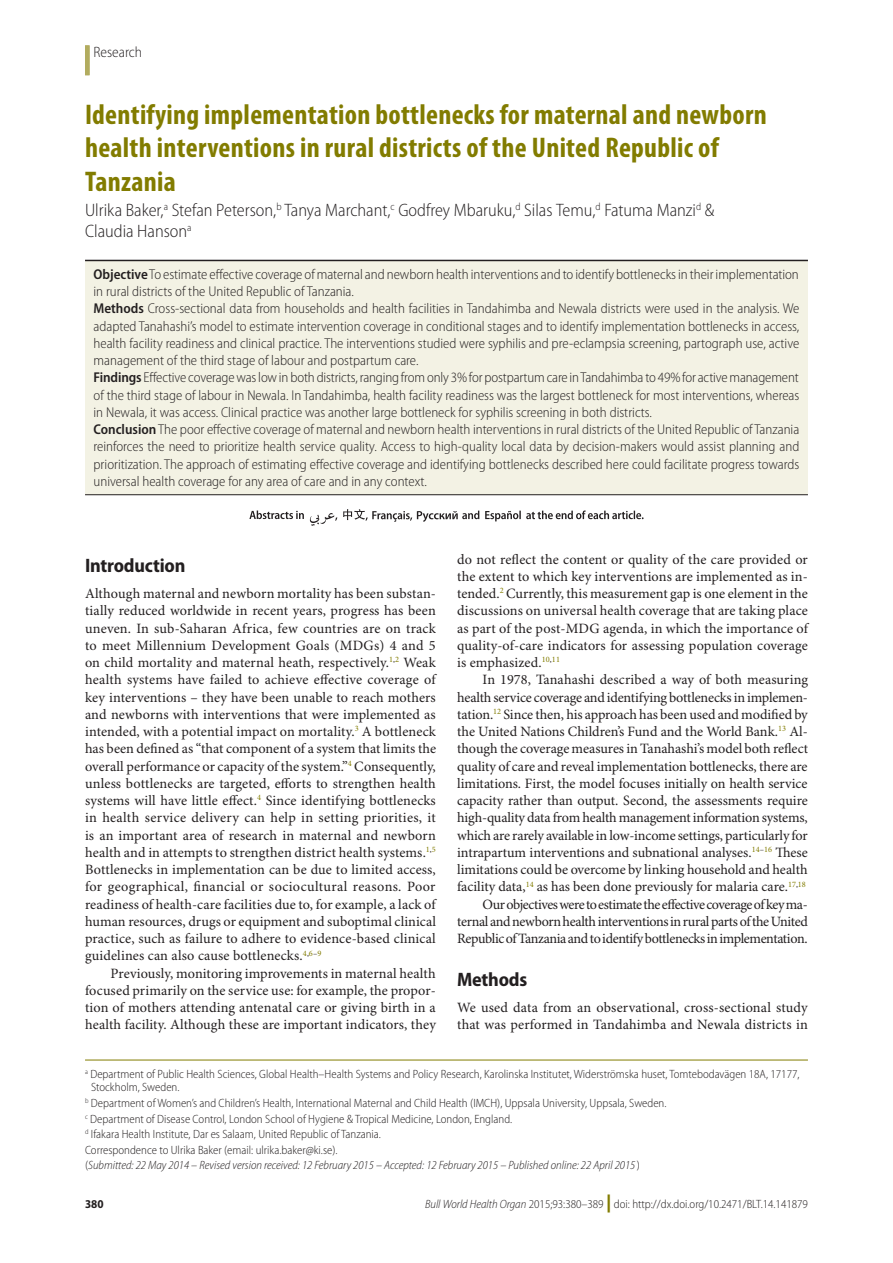
<style>
.page{position:relative;width:893px;height:1263px;background:#fff}
.page>*{position:absolute;margin:0;border:0;box-sizing:border-box;transform-origin:0 0}
.Article_Title{font:700 condensed 28.5px/33.8px "Myriad Pro";letter-spacing:.01em;color:#827c00}
.Head_1{font:700 semi-condensed 19.5px "Myriad Pro";letter-spacing:-.01em;color:#231f20}
.Authors{font:300 semi-condensed 18px/21px "Myriad Pro";color:#231f20}
.Section_Title{font:300 semi-condensed 15px "Myriad Pro";color:#231f20}
.Para_Ind{font:14.25px/17.2px "Minion Pro";color:#231f20;text-align:justify}
.Abstract_No_Ind{font:300 semi-condensed 14.25px/17.2px "Myriad Pro";color:#231f20;text-align:justify}
.Para_No_Ind{font:14.25px/17.2px "Minion Pro";letter-spacing:.01em;color:#231f20;text-align:justify}
.Affiliations{font:300 semi-condensed 12px/13.5px "Myriad Pro";color:#231f20}
.Submission_info{font:italic 300 semi-condensed 12px "Myriad Pro";color:#231f20}
.t1{font:700 semi-condensed 12px "Myriad Pro";color:#231f20}
.s1{font-weight:600}
.s2{font-style:normal}
.s3{font-style:italic}
.s4{font-weight:900;font-stretch:normal;font-size:18px;color:#827c00}
</style>
<div class="page">
<div style="left:85px;top:45px;width:5px;height:30px;background:#b2ac5f"></div>
<div style="left:85px;top:260px;width:723px;height:234px;background:#f3f2e4"></div>
<hr style="left:85px;top:1060px;width:723px;height:1px;background:#827c00">
<hr style="left:85px;top:260px;width:723px;height:1px;background:#231f20">
<hr style="left:85px;top:494px;width:723px;height:1px;background:#231f20">
<svg style="left:310px;top:509px;width:334px;height:17px"></svg>
<svg style="left:249px;top:510px;width:55px;height:9px"></svg>
<p class="Section_Title" style="left:94px;top:44px;width:50px">Research</p>
<p class="Article_Title" style="left:85px;top:98px;width:683px">Identifying implementation bottlenecks for maternal and newborn health interventions in rural districts of the United Republic of<br>Tanzania</p>
<p class="Authors" style="left:85px;top:200px;width:631px">Ulrika Baker,<sup>a</sup> Stefan Peterson,<sup>b</sup> Tanya Marchant,<sup>c</sup> Godfrey Mbaruku,<sup>d</sup> Silas Temu,<sup>d</sup> Fatuma Manzi<sup>d</sup> &amp;<br>Claudia Hanson<sup>a</sup></p>
<p class="Abstract_No_Ind" style="left:94px;top:266px;width:707px"><span class="s1">Objective</span> To estimate effective coverage of maternal and newborn health interventions and to identify bottlenecks in their implementation in rural districts of the United Republic of Tanzania.</p>
<p class="Abstract_No_Ind" style="left:94px;top:300px;width:707px"><span class="s1">Methods</span> Cross-sectional data from households and health facilities in Tandahimba and Newala districts were used in the analysis. We adapted Tanahashi’s model to estimate intervention coverage in conditional stages and to identify implementation bottlenecks in access, health facility readiness and clinical practice. The interventions studied were syphilis and pre-eclampsia screening, partograph use, active management of the third stage of labour and postpartum care.</p>
<p class="Abstract_No_Ind" style="left:94px;top:369px;width:707px"><span class="s1">Findings</span> Effective coverage was low in both districts, ranging from only 3% for postpartum care in Tandahimba to 49% for active management of the third stage of labour in Newala. In Tandahimba, health facility readiness was the largest bottleneck for most interventions, whereas in Newala, it was access. Clinical practice was another large bottleneck for syphilis screening in both districts.</p>
<p class="Abstract_No_Ind" style="left:94px;top:421px;width:707px"><span class="s1">Conclusion</span> The poor effective coverage of maternal and newborn health interventions in rural districts of the United Republic of Tanzania reinforces the need to prioritize health service quality. Access to high-quality local data by decision-makers would assist planning and prioritization. The approach of estimating effective coverage and identifying bottlenecks described here could facilitate progress towards universal health coverage for any area of care and in any context.</p>
<p class="Head_1" style="left:85px;top:555px;width:102px">Introduction</p>
<p class="Para_No_Ind" style="left:85px;top:585px;width:353px">Although maternal and newborn mortality has been substan&shy;tially reduced worldwide in recent years, progress has been uneven. In sub-Saharan Africa, few countries are on track to meet Millennium Development Goals (MDGs) 4 and 5 on child mortality and maternal heath, respectively.<sup>1</sup><sup>,</sup><sup>2</sup> Weak health systems have failed to achieve effective coverage of key interventions – they have been unable to reach mothers and newborns with interventions that were implemented as intended, with a potential impact on mortality.<sup>3</sup> A bottleneck has been defined as “that component of a system that limits the overall performance or capacity of the system.”<sup>4</sup> Consequently, unless bottlenecks are targeted, efforts to strengthen health systems will have little effect.<sup>4</sup> Since identifying bottlenecks in health service delivery can help in setting priorities, it is an important area of research in maternal and newborn health and in attempts to strengthen district health systems.<sup>1</sup><sup>,</sup><sup>5<br></sup>Bottlenecks in implementation can be due to limited access, for geographical, financial or sociocultural reasons. Poor readiness of health-care facilities due to, for example, a lack of human resources, drugs or equipment and suboptimal clinical practice, such as failure to adhere to evidence-based clinical guidelines can also cause bottlenecks.<sup>4</sup><sup>,</sup><sup>6</sup><sup>–</sup><sup>9</sup></p>
<p class="Para_Ind" style="left:85px;top:965px;width:352px;text-indent:26px">Previously, monitoring improvements in maternal health focused primarily on the service use: for example, the propor&shy;tion of mothers attending antenatal care or giving birth in a health facility. Although these are important indicators, they</p>
<p class="Para_Ind" style="left:457px;top:551px;width:352px">do not reflect the content or quality of the care provided or the extent to which key interventions are implemented as in&shy;tended.<sup>2</sup> Currently, this measurement gap is one element in the discussions on universal health coverage that are taking place as part of the post-MDG agenda, in which the importance of quality-of-care indicators for assessing population coverage is emphasized.<sup>10</sup><sup>,</sup><sup>11</sup></p>
<p class="Para_Ind" style="left:457px;top:672px;width:352px;text-indent:26px">In 1978, Tanahashi described a way of both measuring health service coverage and identifying bottlenecks in implemen&shy;tation.<sup>12</sup> Since then, his approach has been used and modified by the United Nations Children’s Fund and the World Bank.<sup>13</sup> Al&shy;though the coverage measures in Tanahashi’s model both reflect quality of care and reveal implementation bottlenecks, there are limitations. First, the model focuses initially on health service capacity rather than output. Second, the assessments require high-quality data from health management information systems, which are rarely available in low-income settings, particularly for intrapartum interventions and subnational analyses.<sup>14</sup><sup>–</sup><sup>16</sup> These limitations could be overcome by linking household and health facility data,<sup>14</sup> as has been done previously for malaria care.<sup>17</sup><sup>,</sup><sup>18</sup></p>
<p class="Para_Ind" style="left:457px;top:896px;width:352px;text-indent:26px">Our objectives were to estimate the effective coverage of key ma&shy;ternal and newborn health interventions in rural parts of the United Republic of Tanzania and to identify bottlenecks in implementation.</p>
<p class="Head_1" style="left:457px;top:969px;width:72px">Methods</p>
<p class="Para_No_Ind" style="left:457px;top:999px;width:352px">We used data from an observational, cross-sectional study that was performed in Tandahimba and Newala districts in</p>
<p class="Affiliations" style="left:91px;top:1067px;width:710px;text-indent:-6px"><sup>a</sup> Department of Public Health Sciences, Global Health–Health Systems and Policy Research, Karolinska Institutet, Widerströmska huset, Tomtebodavägen 18A, 17177,<br>Stockholm, Sweden.</p>
<p class="Affiliations" style="left:85px;top:1096px;width:583px"><sup>b</sup> Department of Women’s and Children’s Health, International Maternal and Child Health (IMCH), Uppsala University, Uppsala, Sweden.</p>
<p class="Affiliations" style="left:85px;top:1112px;width:429px"><sup>c</sup> Department of Disease Control, London School of Hygiene &amp; Tropical Medicine, London, England.</p>
<p class="Affiliations" style="left:85px;top:1128px;width:297px"><sup>d</sup> Ifakara Health Institute, Dar es Salaam, United Republic of Tanzania.</p>
<p class="Affiliations" style="left:85px;top:1143px;width:254px">Correspondence to Ulrika Baker (email: ulrika.baker@ki.se).</p>
<p class="Submission_info" style="left:85px;top:1159px;width:556px"><span class="s2">(</span>Submitted: 22 May 2014 – Revised version received: 12 February 2015 – Accepted: 12 February 2015 – Published online: 22 April 2015 <span class="s2">)</span></p>
<p class="t1" style="left:85px;top:1197px;width:20px">380</p>
<p class="Affiliations" style="left:425px;top:1198px;width:384px"><span class="s3">Bull World Health Organ</span> 2015;93:380–389 <span class="s4">|</span> doi: http://dx.doi.org/10.2471/BLT.14.141879</p>
</div>
